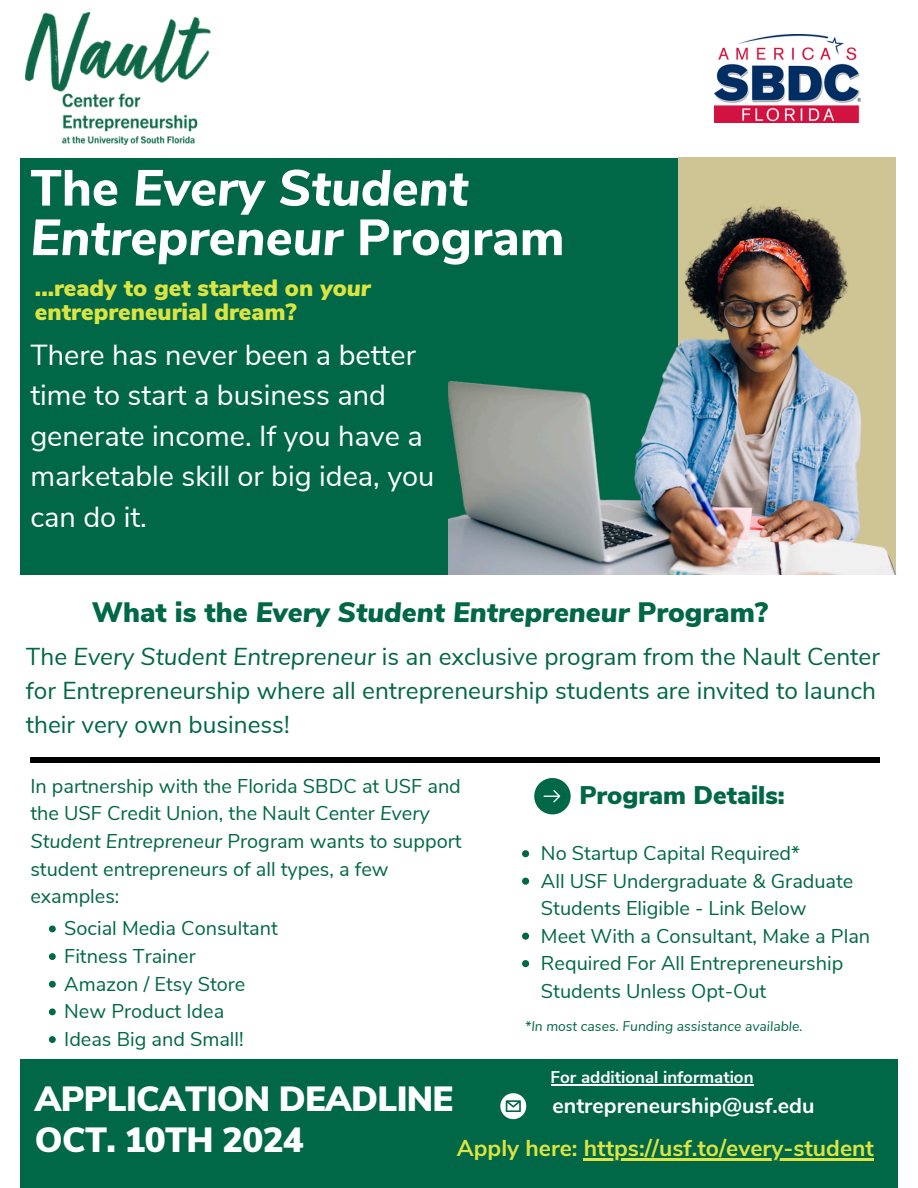
<style>
.page{position:relative;width:918px;height:1188px;background:#fff}
.page>*{position:absolute;margin:0;border:0;box-sizing:border-box;transform-origin:0 0}
.t1{font:italic 800 50.55px/49.5px "Nunito Sans";color:#fff}
.t2{font:900 34.95px "Nunito Sans";letter-spacing:-.02em;color:#fff}
.t3{font:28.95px/40.5px "Nunito Sans";color:#fff}
.t4{font:italic 900 28.05px "Nunito Sans";color:#006747}
.t5{font:900 25.5px "Nunito Sans";color:#006747}
.t6{font:24.45px/33.8px "Nunito Sans";color:#006747}
.t7{font:900 23.55px/24.8px "Nunito Sans";color:#dbe442}
.t8{font:700 22.95px "Nunito Sans";color:#dbe442}
.t9{font:700 21.45px "Nunito Sans";color:#fff}
.t10{font:19.95px/27.6px "Nunito Sans";color:#006747}
.t11{font:700 16.95px "Nunito Sans";color:#fff}
.t12{font:italic 13.95px "Nunito Sans";color:#006747}
.s1{font-style:normal}
.s2{font-style:italic}
</style>
<div class="page">
<div style="left:20px;top:158px;width:658px;height:417px;background:#006747"></div>
<div style="left:679px;top:158px;width:217px;height:416px;background:#cfc493"></div>
<div style="left:20px;top:1059px;width:878px;height:129px;background:#006747"></div>
<svg style="left:534px;top:778px;width:36px;height:36px"></svg>
<svg style="left:500px;top:1093px;width:26px;height:26px"></svg>
<img style="left:449px;top:194px;width:448px;height:381px">
<hr style="left:30px;top:758px;width:850px;height:4px;background:#000">
<img style="left:26px;top:12px;width:184px;height:133px">
<img style="left:714px;top:35px;width:147px;height:88px">
<svg style="left:522px;top:850px;width:7px;height:7px"></svg>
<svg style="left:522px;top:878px;width:7px;height:7px"></svg>
<svg style="left:522px;top:933px;width:7px;height:7px"></svg>
<svg style="left:522px;top:960px;width:7px;height:7px"></svg>
<hr style="left:551px;top:1084px;width:203px;height:1px;background:#fff">
<svg style="left:49px;top:926px;width:7px;height:6px"></svg>
<svg style="left:49px;top:953px;width:7px;height:7px"></svg>
<svg style="left:49px;top:981px;width:7px;height:7px"></svg>
<svg style="left:49px;top:1008px;width:7px;height:7px"></svg>
<svg style="left:49px;top:1036px;width:7px;height:7px"></svg>
<hr style="left:584px;top:1158px;width:290px;height:2px;background:#dbe442">
<h4 class="t1" style="left:30px;top:164px;width:536px"><span class="s1">The</span> Every Student<br>Entrepreneur <span class="s1">Program</span></h4>
<p class="t7" style="left:35px;top:275px;width:337px">...ready to get started on <span class="s2">your </span>entrepreneurial dream?</p>
<p class="t3" style="left:30px;top:335px;width:406px">There has never been a better time to start a business and generate income. If you have a marketable skill or big idea, you can do it.</p>
<h5 class="t4" style="left:92px;top:594px;width:678px"><span class="s1">What is the</span> Every Student Entrepreneur <span class="s1">Program?</span></h5>
<h3 class="t6" style="left:26px;top:640px;width:856px">The <span class="s2">Every Student Entrepreneur</span> is an exclusive program from the Nault Center for Entrepreneurship where all entrepreneurship students are invited to launch their very own business!</h3>
<p class="t10" style="left:30px;top:772px;width:433px">In partnership with the Florida SBDC at USF and the USF Credit Union, the Nault Center <span class="s2">Every Student Entrepreneur</span> Program wants to support student entrepreneurs of all types, a few examples:</p>
<p class="t10" style="left:64px;top:915px;width:215px">Social Media Consultant</p>
<p class="t10" style="left:64px;top:943px;width:133px">Fitness Trainer</p>
<p class="t10" style="left:64px;top:970px;width:183px">Amazon / Etsy Store</p>
<p class="t10" style="left:64px;top:998px;width:162px">New Product Idea</p>
<p class="t10" style="left:64px;top:1026px;width:181px">Ideas Big and Small!</p>
<h6 class="t5" style="left:579px;top:778px;width:207px">Program Details:</h6>
<p class="t10" style="left:541px;top:840px;width:261px">No Startup Capital Required*</p>
<p class="t10" style="left:541px;top:868px;width:314px">All USF Undergraduate &amp; Graduate<br>Students Eligible - Link Below</p>
<p class="t10" style="left:541px;top:922px;width:331px">Meet With a Consultant, Make a Plan</p>
<p class="t10" style="left:541px;top:950px;width:304px">Required For All Entrepreneurship<br>Students Unless Opt-Out</p>
<p class="t12" style="left:525px;top:1017px;width:279px">*In most cases. Funding assistance available.</p>
<h5 class="t11" style="left:551px;top:1066px;width:204px">For additional information</h5>
<p class="t2" style="left:35px;top:1075px;width:420px">APPLICATION DEADLINE</p>
<p class="t9" style="left:552px;top:1091px;width:264px">entrepreneurship@usf.edu</p>
<p class="t2" style="left:35px;top:1117px;width:270px">OCT. 10TH 2024</p>
<h2 class="t8" style="left:457px;top:1133px;width:419px">Apply here: https://usf.to/every-student</h2>
</div>
